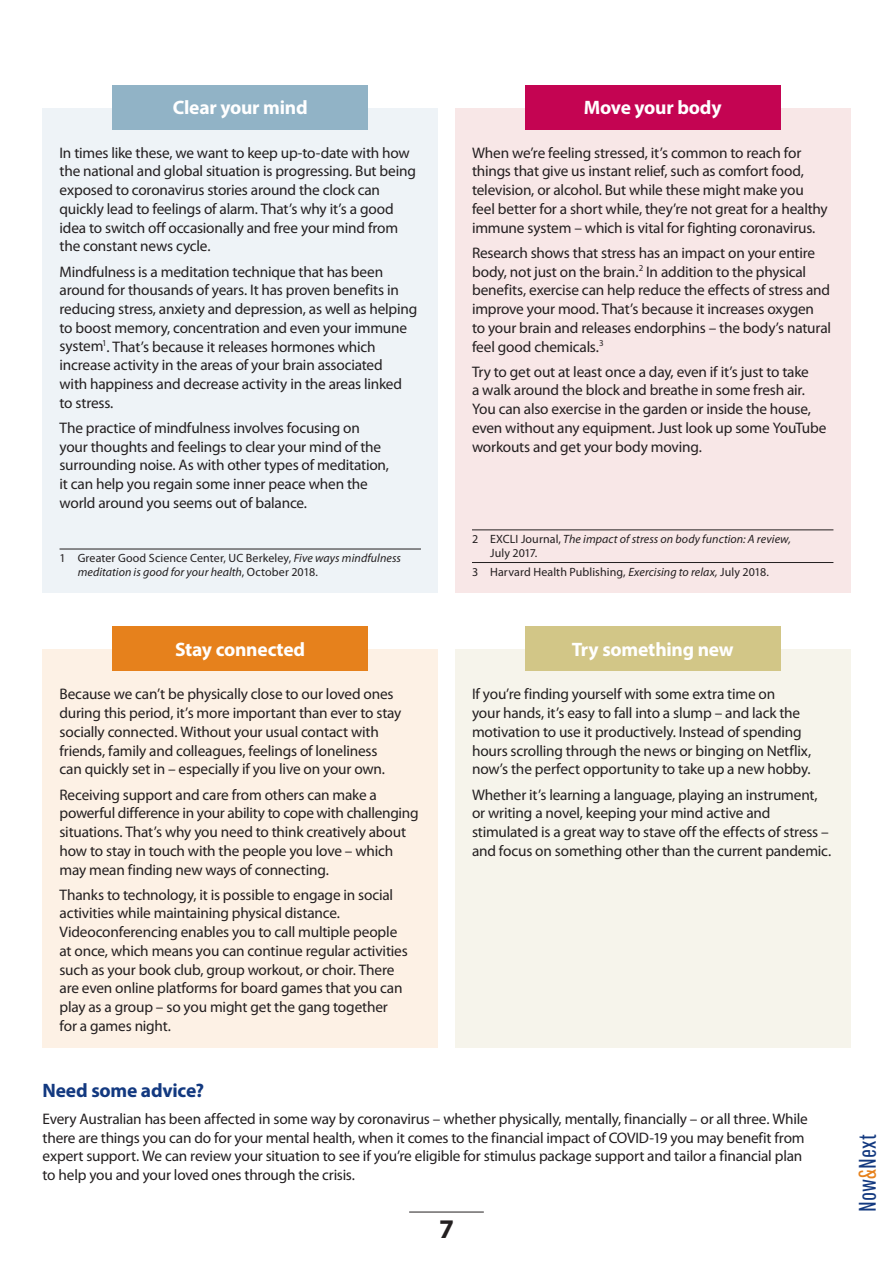
<style>
.page{position:relative;width:893px;height:1263px;background:#fff}
.page>*{position:absolute;margin:0;border:0;box-sizing:border-box;transform-origin:0 0}
.t1{font:700 27px "Myriad Pro";color:#231f20}
.t2{font:24px "Pathway Gothic One";color:#133980}
.t3{font:700 19.5px "Myriad Pro";letter-spacing:-.01em;color:#fff}
.t4{font:700 19.5px "Myriad Pro";letter-spacing:-.01em;color:#133980}
.t5{font:15.3px/18.8px "Myriad Pro";letter-spacing:-.015em;color:#231f20}
.t6{font:12px/13.5px "Myriad Pro";letter-spacing:.005em;color:#231f20}
.t7{font:italic 12px/13.5px "Myriad Pro";letter-spacing:.005em;color:#231f20}
.s1{font-style:italic}
.s2{font-style:normal}
.s3{color:#e6811c}
</style>
<div class="page">
<hr style="left:409px;top:1212px;width:75px;height:1px;background:#231f20">
<div style="left:43px;top:108px;width:395px;height:485px;background:#eef3f7"></div>
<hr style="left:60px;top:549px;width:361px;height:1px;background:#231f20">
<div style="left:113px;top:85px;width:255px;height:44px;background:#91b3c6"></div>
<div style="left:455px;top:108px;width:395px;height:485px;background:#f8e7e7"></div>
<hr style="left:472px;top:530px;width:361px;height:1px;background:#231f20">
<hr style="left:472px;top:562px;width:361px;height:1px;background:#231f20">
<div style="left:525px;top:85px;width:255px;height:44px;background:#c40452"></div>
<div style="left:43px;top:650px;width:395px;height:398px;background:#fdf1e5"></div>
<div style="left:113px;top:627px;width:255px;height:44px;background:#e6811c"></div>
<div style="left:455px;top:650px;width:395px;height:398px;background:#f6f4eb"></div>
<div style="left:525px;top:627px;width:255px;height:44px;background:#d2c687"></div>
<p class="t3" style="left:173px;top:95px;width:136px">Clear your mind</p>
<p class="t3" style="left:584px;top:95px;width:139px">Move your body</p>
<p class="t5" style="left:60px;top:143px;width:358px">In times like these, we want to keep up-to-date with how the national and global situation is progressing. But being exposed to coronavirus stories around the clock can quickly lead to feelings of alarm. That’s why it’s a good idea to switch off occasionally and free your mind from the constant news cycle.</p>
<p class="t5" style="left:60px;top:262px;width:359px">Mindfulness is a meditation technique that has been around for thousands of years. It has proven benefits in reducing stress, anxiety and depression, as well as helping to boost memory, concentration and even your immune system<sup>1</sup>. That’s because it releases hormones which increase activity in the areas of your brain associated<br>with happiness and decrease activity in the areas linked to stress.</p>
<p class="t5" style="left:60px;top:418px;width:331px">The practice of mindfulness involves focusing on your thoughts and feelings to clear your mind of the surrounding noise. As with other types of meditation, it can help you regain some inner peace when the world around you seems out of balance.</p>
<p class="t5" style="left:472px;top:143px;width:357px">When we’re feeling stressed, it’s common to reach for things that give us instant relief, such as comfort food, television, or alcohol. But while these might make you feel better for a short while, they’re not great for a healthy immune system – which is vital for fighting coronavirus.</p>
<p class="t5" style="left:472px;top:243px;width:361px">Research shows that stress has an impact on your entire body, not just on the brain.<sup>2</sup> In addition to the physical benefits, exercise can help reduce the effects of stress and improve your mood. That’s because it increases oxygen<br>to your brain and releases endorphins – the body’s natural feel good chemicals.<sup>3</sup></p>
<p class="t5" style="left:472px;top:362px;width:356px">Try to get out at least once a day, even if it’s just to take<br>a walk around the block and breathe in some fresh air.<br>You can also exercise in the garden or inside the house, even without any equipment. Just look up some YouTube workouts and get your body moving.</p>
<p class="t6" style="left:78px;top:551px;width:325px;text-indent:-18px">1 Greater Good Science Center, UC Berkeley, <span class="s1">Five ways mindfulness meditation is good for your health</span>, October 2018.</p>
<p class="t7" style="left:490px;top:532px;width:302px;text-indent:-18px"><span class="s2">2 EXCLI Journal,</span> The impact of stress on body function: A review,<br><span class="s2">July 2017.</span></p>
<p class="t6" style="left:472px;top:565px;width:298px">3 Harvard Health Publishing, <span class="s1">Exercising to relax,</span> July 2018.</p>
<p class="t3" style="left:175px;top:637px;width:131px">Stay connected</p>
<p class="t3" style="left:572px;top:637px;width:163px">Try something new</p>
<p class="t5" style="left:60px;top:685px;width:343px">Because we can’t be physically close to our loved ones during this period, it’s more important than ever to stay socially connected. Without your usual contact with friends, family and colleagues, feelings of loneliness can quickly set in – especially if you live on your own.</p>
<p class="t5" style="left:60px;top:785px;width:361px">Receiving support and care from others can make a powerful difference in your ability to cope with challenging situations. That’s why you need to think creatively about how to stay in touch with the people you love – which may mean finding new ways of connecting.</p>
<p class="t5" style="left:60px;top:885px;width:350px">Thanks to technology, it is possible to engage in social activities while maintaining physical distance.<br>Videoconferencing enables you to call multiple people at once, which means you can continue regular activities such as your book club, group workout, or choir. There are even online platforms for board games that you can play as a group – so you might get the gang together for a games night.</p>
<p class="t5" style="left:472px;top:685px;width:341px">If you’re finding yourself with some extra time on<br>your hands, it’s easy to fall into a slump – and lack the motivation to use it productively. Instead of spending hours scrolling through the news or binging on Netflix, now’s the perfect opportunity to take up a new hobby.</p>
<p class="t5" style="left:472px;top:785px;width:361px">Whether it’s learning a language, playing an instrument, or writing a novel, keeping your mind active and stimulated is a great way to stave off the effects of stress – and focus on something other than the current pandemic.</p>
<p class="t4" style="left:43px;top:1077px;width:163px">Need some advice?</p>
<p class="t5" style="left:43px;top:1109px;width:767px">Every Australian has been affected in some way by coronavirus – whether physically, mentally, financially – or all three. While there are things you can do for your mental health, when it comes to the financial impact of COVID-19 you may benefit from expert support. We can review your situation to see if you’re eligible for stimulus package support and tailor a financial plan to help you and your loved ones through the crisis.</p>
<h1 class="t1" style="left:439px;top:1211px;width:16px">7</h1>
<h2 class="t2" style="left:853px;top:1212px;width:79px;rotate:-90deg">Now<span class="s3">&amp;</span>Next</h2>
</div>
